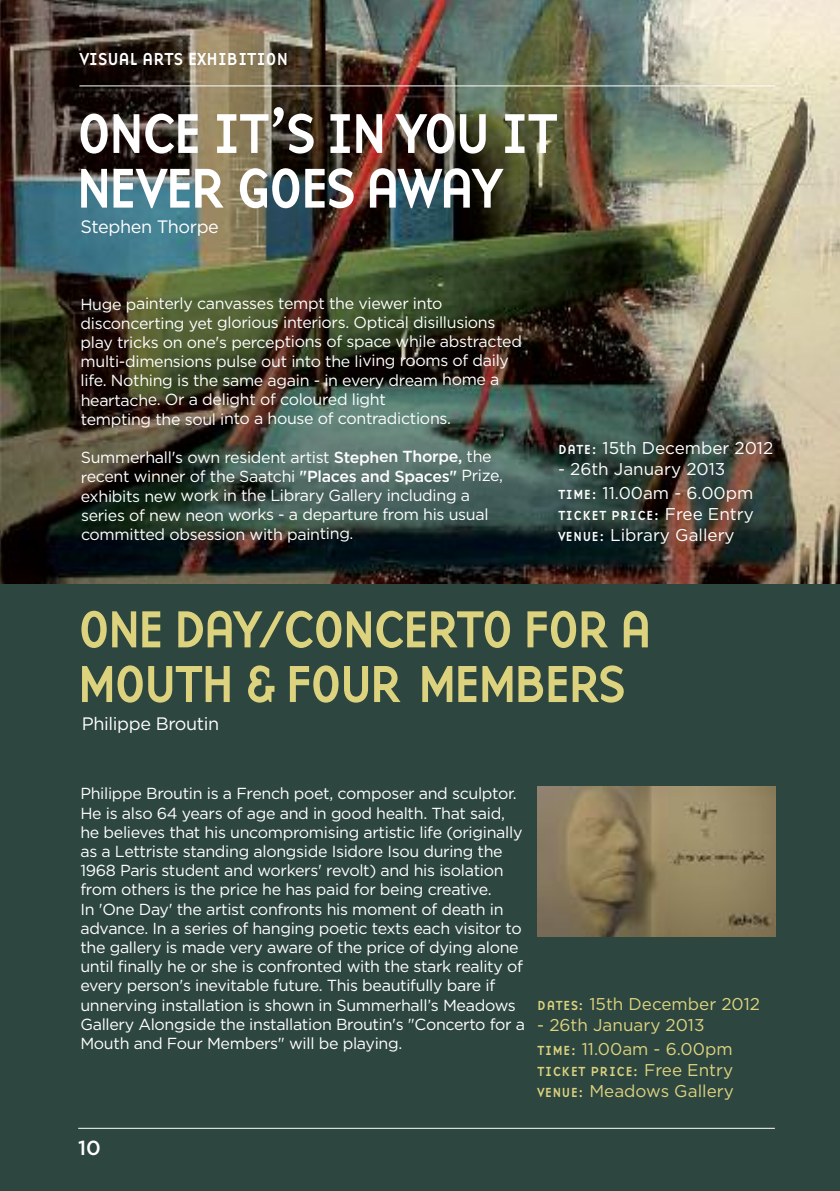
<style>
.page{position:relative;width:840px;height:1191px;background:#fff}
.page>*{position:absolute;margin:0;border:0;box-sizing:border-box;transform-origin:0 0}
.t1{font:58px/54.6px "Base Nine";letter-spacing:-.11em;color:#fff}
.t2{font:54px/54.6px "Base Nine";letter-spacing:-.11em;color:#ddd37f}
.t3{font:500 20.4px "Gotham";color:#fff}
.t4{font:18px "Gotham";letter-spacing:-.02em;color:#fff}
.t5{font:18px "Base Nine";letter-spacing:-.045em;color:#fff}
.t6{font:17px/23.8px "Gotham";color:#ddd37f}
.t7{font:17px/23.8px "Gotham";color:#fff}
.t8{font:16px/19.2px "Gotham";letter-spacing:-.02em;color:#fff}
.t9{font:13.6px "Base Nine";color:#fff}
.t10{font:13.6px "Base Nine";color:#ddd37f}
.s1{font-weight:500}
.s2{font-family:"Base Nine";font-size:13.6px}
.s3{font-family:"Gotham";font-size:17px}
</style>
<div class="page">
<div style="left:0;top:0;width:839px;height:1191px;background:#2d463f"></div>
<img style="left:0;top:0;width:839px;height:583px">
<img style="left:537px;top:786px;width:237px;height:151px">
<hr style="left:79px;top:86px;width:695px;height:1px;background:#fff">
<hr style="left:78px;top:1128px;width:696px;height:1px;background:#fff">
<p class="t5" style="left:79px;top:48px;width:210px">VISUAL ARTS EXHIBITION</p>
<h1 class="t1" style="left:75px;top:106px;width:485px">ONCE IT’S IN YOU IT<br>NEVER GOES AWAY</h1>
<p class="t4" style="left:80px;top:216px;width:140px">Stephen Thorpe</p>
<p class="t8" style="left:80px;top:294px;width:443px">Huge painterly canvasses tempt the viewer into disconcerting yet glorious interiors. Optical disillusions play tricks on one's perceptions of space while abstracted multi-dimensions pulse out into the living rooms of daily life. Nothing is the same again - in every dream home a heartache. Or a delight of coloured light<br>tempting the soul into a house of contradictions.</p>
<p class="t8" style="left:81px;top:448px;width:423px">Summerhall's own resident artist <span class="s1">Stephen Thorpe,</span> the recent winner of the Saatchi <span class="s1">"Places and Spaces"</span> Prize, exhibits new work in the Library Gallery including a series of new neon works - a departure from his usual committed obsession with painting.</p>
<p class="t7" style="left:557px;top:436px;width:216px"><span class="s2">DATE:</span> 15th December 2012</p>
<p class="t7" style="left:557px;top:457px;width:197px">- 26th January 2013<br><span class="s2">TIME:</span> 11.00am - 6.00pm</p>
<p class="t9" style="left:557px;top:507px;width:197px">TICKET PRICE: <span class="s3">Free Entry</span></p>
<p class="t7" style="left:557px;top:523px;width:178px"><span class="s2">VENUE:</span> Library Gallery</p>
<h2 class="t2" style="left:76px;top:601px;width:579px">ONE DAY/CONCERTO FOR A<br>MOUTH &amp; FOUR MEMBERS</h2>
<p class="t4" style="left:82px;top:713px;width:139px">Philippe Broutin</p>
<p class="t8" style="left:80px;top:784px;width:446px">Philippe Broutin is a French poet, composer and sculptor.<br>He is also 64 years of age and in good health. That said, he believes that his uncompromising artistic life (originally as a Lettriste standing alongside Isidore Isou during the 1968 Paris student and workers' revolt) and his isolation from others is the price he has paid for being creative.<br>In 'One Day' the artist confronts his moment of death in advance. In a series of hanging poetic texts each visitor to the gallery is made very aware of the price of dying alone until finally he or she is confronted with the stark reality of every person's inevitable future. This beautifully bare if unnerving installation is shown in Summerhall’s Meadows Gallery Alongside the installation Broutin's "Concerto for a Mouth and Four Members" will be playing.</p>
<p class="t6" style="left:537px;top:992px;width:224px"><span class="s2">DATES:</span> 15th December 2012</p>
<p class="t6" style="left:537px;top:1013px;width:197px">- 26th January 2013<br><span class="s2">TIME:</span> 11.00am - 6.00pm</p>
<p class="t10" style="left:537px;top:1063px;width:197px">TICKET PRICE: <span class="s3">Free Entry</span></p>
<p class="t6" style="left:537px;top:1079px;width:198px"><span class="s2">VENUE:</span> Meadows Gallery</p>
<p class="t3" style="left:78px;top:1136px;width:24px">10</p>
</div>
